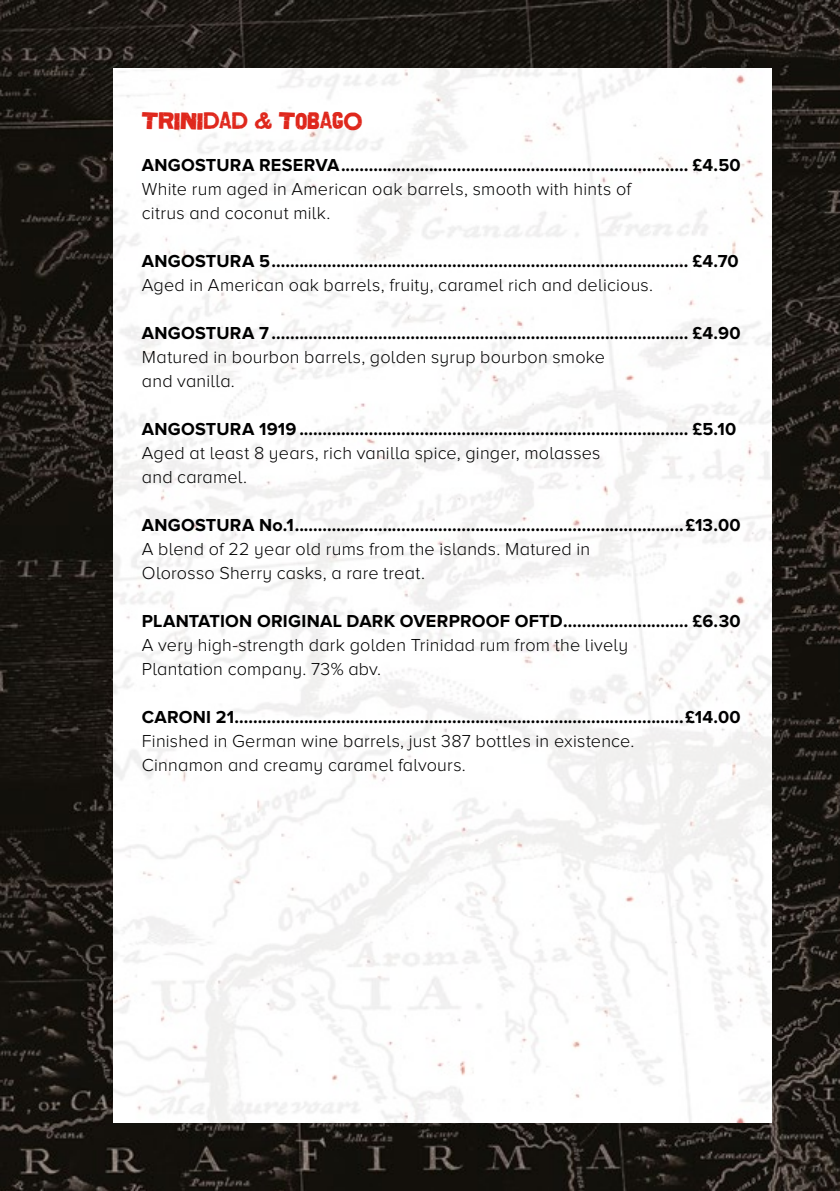
<style>
.page{position:relative;width:840px;height:1191px;background:#fff}
.page>*{position:absolute;margin:0;border:0;box-sizing:border-box;transform-origin:0 0}
.t1{font:24px "Shelton";letter-spacing:-.005em;color:#df271c}
.t2{font:700 18px "Proxima Nova";letter-spacing:.015em;color:#000}
.t3{font:300 18px/24px "Proxima Nova";letter-spacing:.01em;color:#000}
</style>
<div class="page">
<img style="left:0;top:0;width:839px;height:1191px">
<img style="left:113px;top:68px;width:658px;height:1055px">
<h1 class="t1" style="left:142px;top:104px;width:222px">TRINIDAD &amp; TOBAGO</h1>
<p class="t2" style="left:142px;top:157px;width:600px">ANGOSTURA RESERVA........................................................................... £4.50</p>
<p class="t3" style="left:142px;top:178px;width:490px">White rum aged in American oak barrels, smooth with hints of citrus and coconut milk.</p>
<p class="t2" style="left:142px;top:253px;width:598px">ANGOSTURA 5.......................................................................................... £4.70</p>
<p class="t3" style="left:142px;top:274px;width:512px">Aged in American oak barrels, fruity, caramel rich and delicious.</p>
<p class="t2" style="left:142px;top:325px;width:600px">ANGOSTURA 7 .......................................................................................... £4.90</p>
<p class="t3" style="left:142px;top:346px;width:464px">Matured in bourbon barrels, golden syrup bourbon smoke and vanilla.</p>
<p class="t2" style="left:142px;top:421px;width:595px">ANGOSTURA 1919 .................................................................................... £5.10</p>
<p class="t3" style="left:142px;top:442px;width:460px">Aged at least 8 years, rich vanilla spice, ginger, molasses and caramel.</p>
<p class="t2" style="left:142px;top:517px;width:600px">ANGOSTURA No.1....................................................................................£13.00</p>
<p class="t3" style="left:142px;top:538px;width:449px">A blend of 22 year old rums from the islands. Matured in<br>Olorosso Sherry casks, a rare treat.</p>
<p class="t2" style="left:142px;top:613px;width:600px">PLANTATION ORIGINAL DARK OVERPROOF OFTD........................... £6.30</p>
<p class="t3" style="left:142px;top:634px;width:487px">A very high-strength dark golden Trinidad rum from the lively<br>Plantation company. 73% abv.</p>
<p class="t2" style="left:142px;top:709px;width:600px">CARONI 21.................................................................................................£14.00</p>
<p class="t3" style="left:142px;top:730px;width:493px">Finished in German wine barrels, just 387 bottles in existence.<br>Cinnamon and creamy caramel falvours.</p>
</div>
